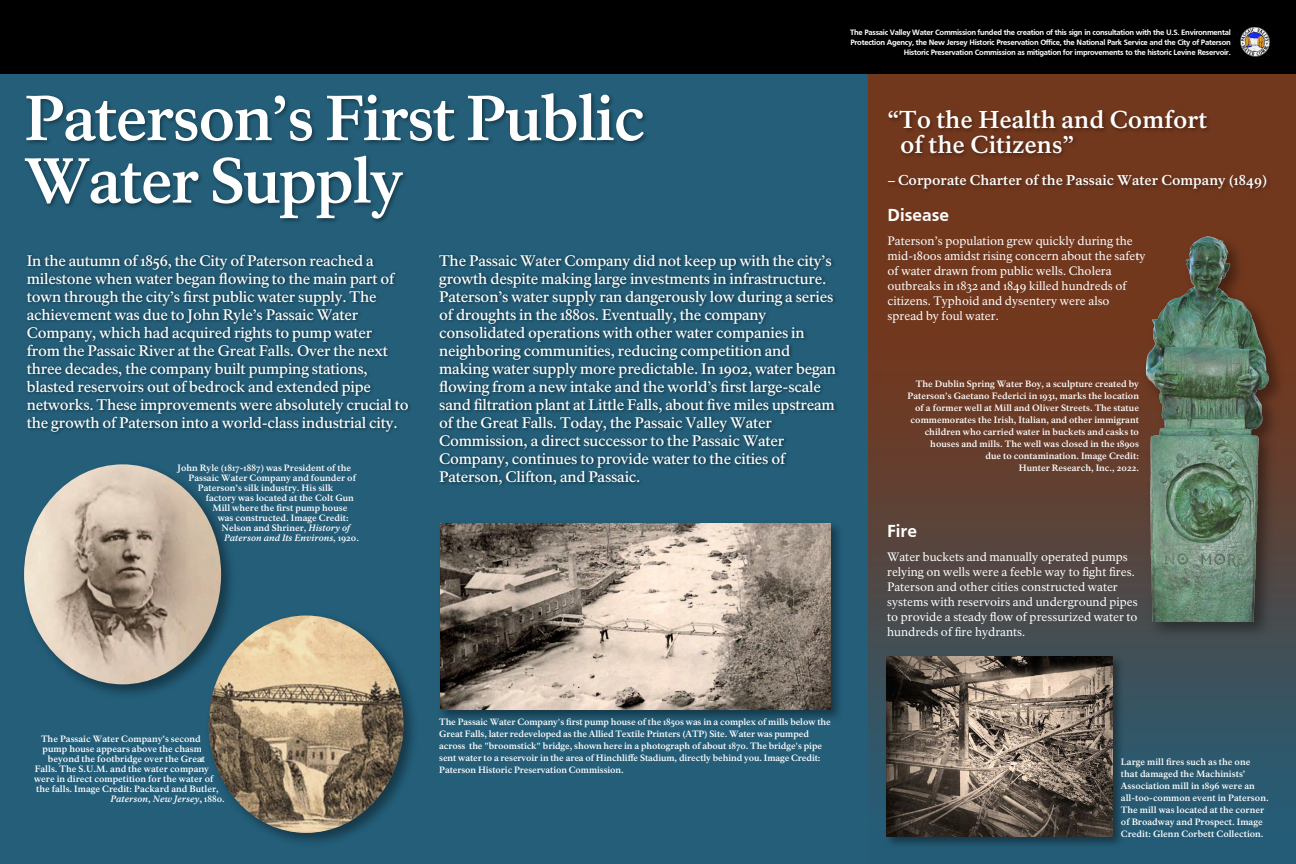
<style>
.page{position:relative;width:1296px;height:864px;background:#245e79}
.page>*{position:absolute;margin:0;border:0;box-sizing:border-box;transform-origin:0 0}
.t1{font:700 62.5px/62.5px "NPS Rawlinson OT Old";letter-spacing:-.03em;color:#fff}
.t2{font:700 24px/24.5px "NPS Rawlinson OT Old";color:#fff}
.t3{font:700 18px "Frutiger";color:#fff}
.t4{font:500 15px/18px "NPS Rawlinson OT Old";letter-spacing:-.015em;color:#fff}
.t5{font:700 14px "NPS Rawlinson OT Old";color:#fff}
.t6{font:12px/15px "NPS Rawlinson OT Old";color:#fff}
.t7{font:700 9px/12px "NPS Rawlinson OT Old";color:#fff}
.t8{font:italic 700 9px "NPS Rawlinson OT Old";color:#fff}
.t9{font:700 8px/9.6px "Frutiger";letter-spacing:-.035em;color:#fff;text-align:right}
.s1{font-style:italic}
.s2{font-style:normal}
</style>
<div class="page">
<svg style="left:869px;top:74px;width:427px;height:699px;background:#5f4033"></svg>
<img style="left:26px;top:94px;width:620px;height:128px">
<div style="left:0;top:0;width:1296px;height:74px;background:#000"></div>
<img style="left:1240px;top:27px;width:30px;height:30px">
<img style="left:27px;top:254px;width:811px;height:231px">
<img style="left:1138px;top:229px;width:153px;height:414px">
<img style="left:1145px;top:236px;width:125px;height:385px">
<img style="left:884px;top:104px;width:336px;height:65px">
<img style="left:884px;top:169px;width:391px;height:27px">
<img style="left:208px;top:615px;width:205px;height:227px">
<img style="left:209px;top:616px;width:194px;height:217px">
<img style="left:882px;top:652px;width:245px;height:193px">
<img style="left:887px;top:657px;width:225px;height:180px">
<img style="left:27px;top:457px;width:213px;height:247px">
<img style="left:24px;top:464px;width:197px;height:220px">
<img style="left:440px;top:523px;width:399px;height:195px">
<img style="left:440px;top:524px;width:390px;height:186px">
<p class="t9" style="left:850px;top:28px;width:382px">The Passaic Valley Water Commission funded the creation of this sign in consultation with the U.S. Environmental<br>Protection Agency, the New Jersey Historic Preservation Office, the National Park Service and the City of Paterson<br>Historic Preservation Commission as mitigation for improvements to the historic Levine Reservoir.</p>
<h1 class="t1" style="left:24px;top:88px;width:623px">Paterson’s First Public<br>Water Supply</h1>
<p class="t4" style="left:27px;top:252px;width:384px">In the autumn of 1856, the City of Paterson reached a milestone when water began flowing to the main part of town through the city’s first public water supply. The achievement was due to John Ryle’s Passaic Water Company, which had acquired rights to pump water from the Passaic River at the Great Falls. Over the next three decades, the company built pumping stations, blasted reservoirs out of bedrock and extended pipe networks. These improvements were absolutely crucial to the growth of Paterson into a world-class industrial city.</p>
<p class="t4" style="left:439px;top:252px;width:398px">The Passaic Water Company did not keep up with the city’s growth despite making large investments in infrastructure.<br>Paterson’s water supply ran dangerously low during a series of droughts in the 1880s. Eventually, the company consolidated operations with other water companies in neighboring communities, reducing competition and making water supply more predictable. In 1902, water began flowing from a new intake and the world’s first large-scale sand filtration plant at Little Falls, about five miles upstream of the Great Falls. Today, the Passaic Valley Water Commission, a direct successor to the Passaic Water Company, continues to provide water to the cities of Paterson, Clifton, and Passaic.</p>
<p class="t7" style="left:178px;top:462px;width:175px">John Ryle (1817-1887) was President of the</p>
<p class="t7" style="left:188px;top:472px;width:169px">Passaic Water Company and founder of</p>
<p class="t7" style="left:198px;top:482px;width:137px">Paterson’s silk industry. His silk</p>
<p class="t7" style="left:206px;top:492px;width:150px">factory was located at the Colt Gun</p>
<p class="t7" style="left:212px;top:502px;width:137px">Mill where the first pump house</p>
<p class="t7" style="left:218px;top:512px;width:133px">was constructed. Image Credit:</p>
<p class="t7" style="left:222px;top:522px;width:130px">Nelson and Shriner, <span class="s1">History of</span></p>
<p class="t8" style="left:224px;top:533px;width:136px">Paterson and Its Environs<span class="s2">, 1920.</span></p>
<h2 class="t2" style="left:900px;top:108px;width:309px;text-indent:-13px">“To the Health and Comfort of the Citizens”</h2>
<h3 class="t5" style="left:888px;top:172px;width:381px">– Corporate Charter of the Passaic Water Company (1849)</h3>
<h3 class="t3" style="left:888px;top:205px;width:63px">Disease</h3>
<p class="t6" style="left:888px;top:234px;width:259px">Paterson’s population grew quickly during the mid-1800s amidst rising concern about the safety of water drawn from public wells. Cholera outbreaks in 1832 and 1849 killed hundreds of citizens. Typhoid and dysentery were also spread by foul water.</p>
<p class="t7" style="left:907px;top:378px;width:233px;text-align:right">The Dublin Spring Water Boy, a sculpture created by Paterson’s Gaetano Federici in 1931, marks the location of a former well at Mill and Oliver Streets. The statue commemorates the Irish, Italian, and other immigrant children who carried water in buckets and casks to houses and mills. The well was closed in the 1890s<br>due to contamination. Image Credit:<br>Hunter Research, Inc., 2022.</p>
<h3 class="t3" style="left:887px;top:521px;width:31px">Fire</h3>
<p class="t6" style="left:887px;top:550px;width:252px">Water buckets and manually operated pumps relying on wells were a feeble way to fight fires.<br>Paterson and other cities constructed water systems with reservoirs and underground pipes to provide a steady flow of pressurized water to hundreds of fire hydrants.</p>
<p class="t7" style="left:41px;top:733px;width:161px">The Passaic Water Company’s second</p>
<p class="t7" style="left:43px;top:743px;width:161px">pump house appears above the chasm</p>
<p class="t7" style="left:48px;top:753px;width:159px">beyond the footbridge over the Great</p>
<p class="t7" style="left:35px;top:763px;width:176px">Falls. The S.U.M. and the water company</p>
<p class="t7" style="left:34px;top:773px;width:181px">were in direct competition for the water of</p>
<p class="t7" style="left:36px;top:783px;width:184px">the falls. Image Credit: Packard and Butler,</p>
<p class="t8" style="left:110px;top:794px;width:116px">Paterson<span class="s2">,</span> New Jersey<span class="s2">, 1880.</span></p>
<p class="t7" style="left:439px;top:716px;width:393px">The Passaic Water Company's first pump house of the 1850s was in a complex of mills below the Great Falls, later redeveloped as the Allied Textile Printers (ATP) Site. Water was pumped across the "broomstick" bridge, shown here in a photograph of about 1870. The bridge's pipe sent water to a reservoir in the area of Hinchliffe Stadium, directly behind you. Image Credit:<br>Paterson Historic Preservation Commission.</p>
<p class="t7" style="left:1121px;top:756px;width:149px">Large mill fires such as the one that damaged the Machinists’<br>Association mill in 1896 were an all-too-common event in Paterson.<br>The mill was located at the corner of Broadway and Prospect. Image<br>Credit: Glenn Corbett Collection.</p>
</div>
